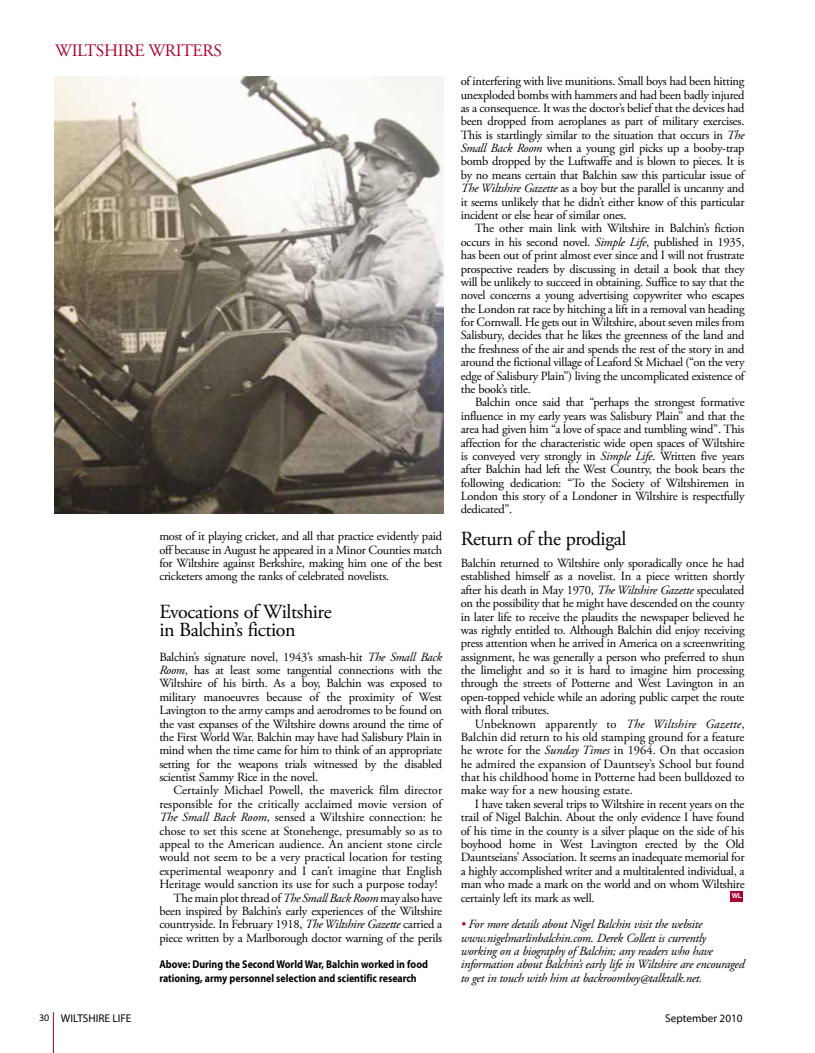
<style>
.page{position:relative;width:815px;height:1053px;background:#fff}
.page>*{position:absolute;margin:0;border:0;box-sizing:border-box;transform-origin:0 0}
.t1{font:20px/18.6px "Adobe Garamond Pro";letter-spacing:-.02em;color:#000}
.t2{font:17.5px "Adobe Garamond Pro";letter-spacing:-.02em;color:#a90230}
.t3{font:12.5px/13.4px "Adobe Garamond Pro";letter-spacing:-.02em;color:#000;text-align:justify}
.t4{font:12.5px "Adobe Garamond Pro";color:#000}
.t5{font:italic 12.5px/13.4px "Adobe Garamond Pro";letter-spacing:-.02em;color:#000}
.t6{font:700 11.25px/13.4px "Myriad Pro";color:#000;scale:.88 1}
.t7{font:11.25px "Myriad Pro";color:#000}
.t8{font:700 6.75px "Helvetica";color:#fff}
.s1{font-style:italic}
.s2{color:#a90230}
.s3{font-size:10px}
</style>
<div class="page">
<hr style="left:53px;top:1012px;width:1px;height:40px;background:#a90230">
<img style="left:55px;top:77px;width:388px;height:436px">
<div style="left:730px;top:890px;width:13px;height:11px;background:#a90230"></div>
<h2 class="t2" style="left:55px;top:40px;width:168px">WILTSHIRE WRITERS</h2>
<p class="t3" style="left:159px;top:530px;width:284px">most of it playing cricket, and all that practice evidently paid off because in August he appeared in a Minor Counties match for Wiltshire against Berkshire, making him one of the best cricketers among the ranks of celebrated novelists.</p>
<h1 class="t1" style="left:159px;top:602px;width:174px">Evocations of Wiltshire in Balchin’s fiction</h1>
<p class="t3" style="left:159px;top:650px;width:284px">Balchin’s signature novel, 1943’s smash-hit <span class="s1">The Small Back Room</span>, has at least some tangential connections with the Wiltshire of his birth. As a boy, Balchin was exposed to military manoeuvres because of the proximity of West Lavington to the army camps and aerodromes to be found on the vast expanses of the Wiltshire downs around the time of the First World War. Balchin may have had Salisbury Plain in mind when the time came for him to think of an appropriate setting for the weapons trials witnessed by the disabled scientist Sammy Rice in the novel.</p>
<p class="t4" style="left:174px;top:783px;width:270px">Certainly Michael Powell, the maverick film director</p>
<p class="t4" style="left:159px;top:796px;width:284px">responsible for the critically acclaimed movie version of</p>
<p class="t4" style="left:159px;top:809px;width:284px"><span class="s1">The Small Back Room</span>, sensed a Wiltshire connection: he</p>
<p class="t4" style="left:159px;top:823px;width:284px">chose to set this scene at Stonehenge, presumably so as to</p>
<p class="t4" style="left:159px;top:836px;width:284px">appeal to the American audience. An ancient stone circle</p>
<p class="t4" style="left:159px;top:849px;width:284px">would not seem to be a very practical location for testing</p>
<p class="t4" style="left:159px;top:863px;width:284px">experimental weaponry and I can’t imagine that English</p>
<p class="t4" style="left:159px;top:876px;width:280px">Heritage would sanction its use for such a purpose today!</p>
<p class="t3" style="left:174px;top:891px;width:270px">The main plot thread of <span class="s1">The Small Back Room</span> may also have</p>
<p class="t3" style="left:159px;top:904px;width:284px">been inspired by Balchin’s early experiences of the Wiltshire</p>
<p class="t3" style="left:159px;top:918px;width:284px">countryside. In February 1918, <span class="s1">The Wiltshire Gazette</span> carried a</p>
<p class="t3" style="left:159px;top:931px;width:284px">piece written by a Marlborough doctor warning of the perils</p>
<p class="t6" style="left:159px;top:957px;width:307px">Above: During the Second World War, Balchin worked in food rationing, army personnel selection and scientific research</p>
<p class="t3" style="left:461px;top:75px;width:285px">of interfering with live munitions. Small boys had been hitting unexploded bombs with hammers and had been badly injured as a consequence. It was the doctor’s belief that the devices had been dropped from aeroplanes as part of military exercises.<br>This is startlingly similar to the situation that occurs in <span class="s1">The Small Back Room</span> when a young girl picks up a booby-trap bomb dropped by the Luftwaffe and is blown to pieces. It is by no means certain that Balchin saw this particular issue of <span class="s1">The Wiltshire Gazette</span> as a boy but the parallel is uncanny and it seems unlikely that he didn’t either know of this particular incident or else hear of similar ones.</p>
<p class="t3" style="left:461px;top:222px;width:285px;text-indent:14px">The other main link with Wiltshire in Balchin’s fiction occurs in his second novel. <span class="s1">Simple Life</span>, published in 1935, has been out of print almost ever since and I will not frustrate prospective readers by discussing in detail a book that they will be unlikely to succeed in obtaining. Suffice to say that the novel concerns a young advertising copywriter who escapes the London rat race by hitching a lift in a removal van heading for Cornwall. He gets out in Wiltshire, about seven miles from Salisbury, decides that he likes the greenness of the land and the freshness of the air and spends the rest of the story in and around the fictional village of Leaford St Michael (“on the very edge of Salisbury Plain”) living the uncomplicated existence of the book’s title.</p>
<p class="t3" style="left:461px;top:396px;width:285px;text-indent:14px">Balchin once said that “perhaps the strongest formative influence in my early years was Salisbury Plain” and that the area had given him “a love of space and tumbling wind”. This affection for the characteristic wide open spaces of Wiltshire is conveyed very strongly in <span class="s1">Simple Life</span>. Written five years after Balchin had left the West Country, the book bears the following dedication: “To the Society of Wiltshiremen in London this story of a Londoner in Wiltshire is respectfully dedicated”.</p>
<h1 class="t1" style="left:461px;top:530px;width:167px">Return of the prodigal</h1>
<p class="t3" style="left:461px;top:556px;width:285px">Balchin returned to Wiltshire only sporadically once he had established himself as a novelist. In a piece written shortly after his death in May 1970, <span class="s1">The Wiltshire Gazette</span> speculated on the possibility that he might have descended on the county in later life to receive the plaudits the newspaper believed he was rightly entitled to. Although Balchin did enjoy receiving press attention when he arrived in America on a screenwriting assignment, he was generally a person who preferred to shun the limelight and so it is hard to imagine him processing through the streets of Potterne and West Lavington in an open-topped vehicle while an adoring public carpet the route with floral tributes.</p>
<p class="t3" style="left:461px;top:717px;width:285px;text-indent:14px">Unbeknown apparently to <span class="s1">The Wiltshire Gazette</span>, Balchin did return to his old stamping ground for a feature he wrote for the <span class="s1">Sunday Times</span> in 1964. On that occasion he admired the expansion of Dauntsey’s School but found that his childhood home in Potterne had been bulldozed to make way for a new housing estate.</p>
<p class="t3" style="left:461px;top:797px;width:285px;text-indent:14px">I have taken several trips to Wiltshire in recent years on the trail of Nigel Balchin. About the only evidence I have found of his time in the county is a silver plaque on the side of his boyhood home in West Lavington erected by the Old Dauntseians’ Association. It seems an inadequate memorial for a highly accomplished writer and a multitalented individual, a man who made a mark on the world and on whom Wiltshire certainly left its mark as well.</p>
<p class="t8" style="left:732px;top:889px;width:12px">WL</p>
<p class="t5" style="left:461px;top:917px;width:285px"><span class="s2">•</span> For more details about Nigel Balchin visit the website www.nigelmarlinbalchin.com. Derek Collett is currently working on a biography of Balchin; any readers who have information about Balchin’s early life in Wiltshire are encouraged to get in touch with him at backroomboy@talktalk.net.</p>
<p class="t7" style="left:39px;top:1010px;width:94px"><span class="s3">30</span> WILTSHIRE LIFE</p>
<p class="t7" style="left:665px;top:1010px;width:79px">September 2010</p>
</div>
